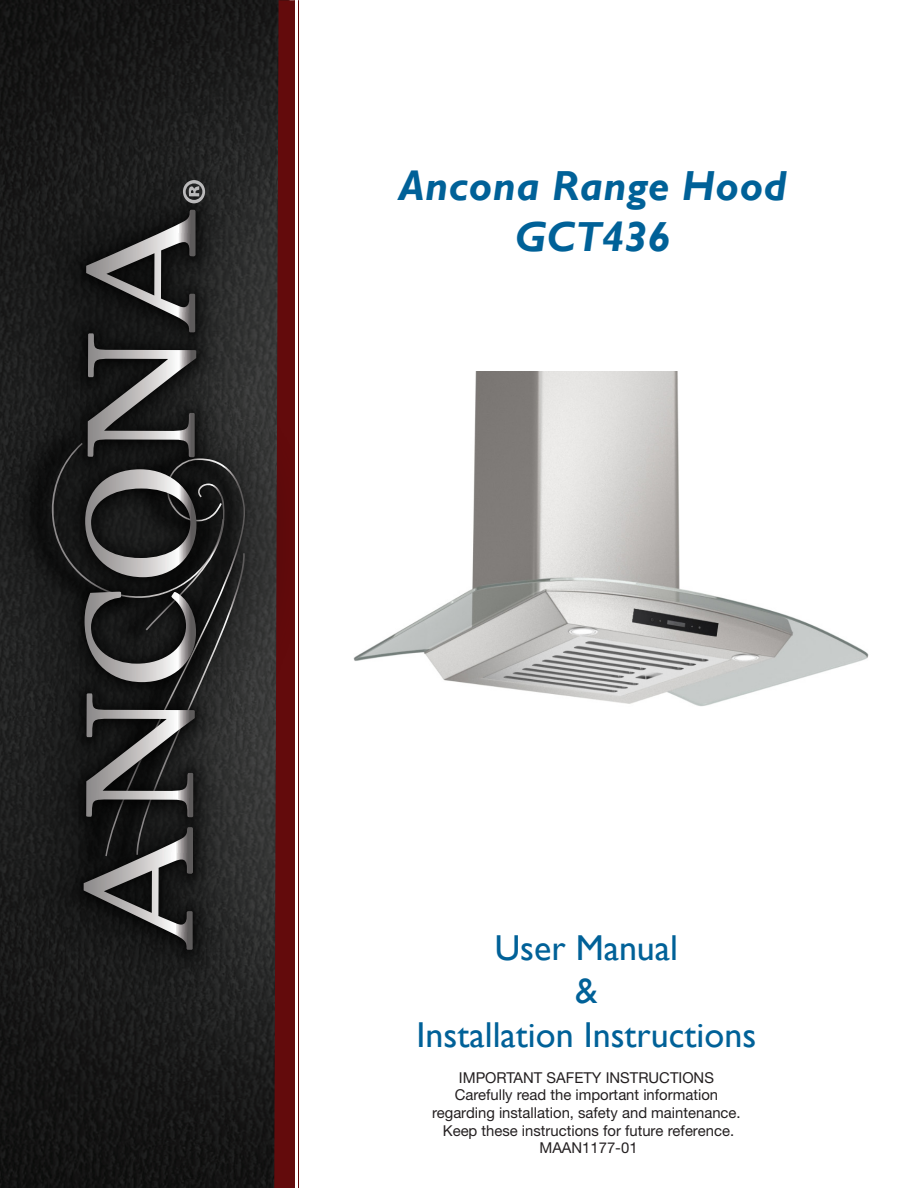
<style>
.page{position:relative;width:918px;height:1188px;background:#fff}
.page>*{position:absolute;margin:0;border:0;box-sizing:border-box;transform-origin:0 0}
.t1{font:700 64.05px "Myriad Pro";color:#bbbabb}
.t2{font:italic 700 42px/50.4px "Gill Sans";letter-spacing:.01em;color:#006198;text-align:center}
.t3{font:36px "Gill Sans";color:#006198}
.t4{font:15px/17.7px "Helvetica Neue LT Std";color:#231f20;text-align:center}
</style>
<div class="page">
<img style="left:0;top:0;width:258px;height:1188px">
<svg style="left:258px;top:0;width:37px;height:1188px;background:#3f1213"></svg>
<img style="left:0;top:106px;width:295px;height:947px">
<img style="left:11px;top:417px;width:245px;height:464px">
<img style="left:24px;top:430px;width:27px;height:438px">
<svg style="left:246px;top:458px;width:4px;height:398px;background:#313231"></svg>
<img style="left:58px;top:183px;width:165px;height:793px">
<img style="left:72px;top:198px;width:137px;height:763px">
<svg style="left:51px;top:210px;width:195px;height:740px;background:#333"></svg>
<img style="left:353px;top:371px;width:516px;height:336px">
<p class="t1" style="left:163px;top:207px;width:32px;rotate:-90deg">®</p>
<p class="t2" style="left:399px;top:162px;width:390px">Ancona Range Hood<br>GCT436</p>
<p class="t3" style="left:495px;top:927px;width:185px">User Manual</p>
<p class="t3" style="left:575px;top:970px;width:24px">&amp;</p>
<p class="t3" style="left:417px;top:1014px;width:341px">Installation Instructions</p>
<p class="t4" style="left:432px;top:1068px;width:310px">IMPORTANT SAFETY INSTRUCTIONS Carefully read the important information regarding installation, safety and maintenance.<br>Keep these instructions for future reference.<br>MAAN1177-01</p>
</div>
